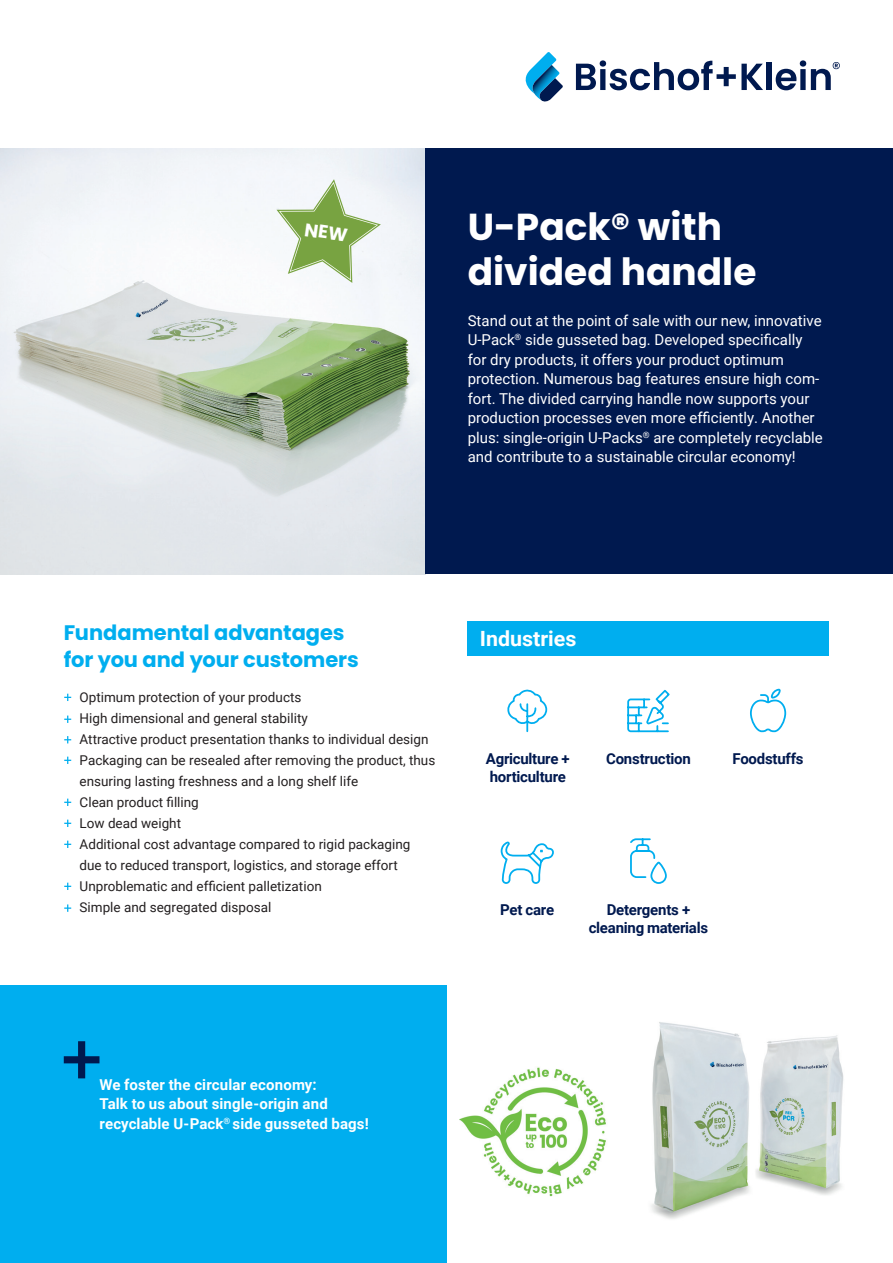
<style>
.page{position:relative;width:893px;height:1263px;background:#fff}
.page>*{position:absolute;margin:0;border:0;box-sizing:border-box;transform-origin:0 0}
.t1{font:700 37.5px/45px "Poppins";color:#fff}
.t2{font:700 21px/27px "Poppins";letter-spacing:-.005em;color:#00aeef}
.t3{font:700 21px "Roboto";color:#fff}
.t4{font:15px/19.5px "Roboto";color:#fff}
.t5{font:700 15px/19.5px "Roboto";letter-spacing:.01em;color:#fff}
.t6{font:700 15px/18px "Roboto";letter-spacing:-.015em;color:#00194f}
.t7{font:13.5px/21px "Roboto";color:#231f20}
</style>
<div class="page">
<img style="left:0;top:149px;width:425px;height:425px">
<img style="left:651px;top:1022px;width:193px;height:197px">
<div style="left:425px;top:149px;width:468px;height:425px;background:#00194f"></div>
<div style="left:0;top:986px;width:446px;height:277px;background:#00aeef"></div>
<div style="left:468px;top:621px;width:361px;height:35px;background:#00aeef"></div>
<svg style="left:576px;top:60px;width:187px;height:30px"></svg>
<div style="left:766px;top:62px;width:6px;height:28px;background:#00194f"></div>
<svg style="left:776px;top:60px;width:64px;height:30px"></svg>
<svg style="left:525px;top:52px;width:38px;height:50px"></svg>
<svg style="left:507px;top:690px;width:40px;height:42px"></svg>
<svg style="left:627px;top:690px;width:43px;height:42px"></svg>
<svg style="left:750px;top:689px;width:36px;height:43px"></svg>
<svg style="left:501px;top:841px;width:53px;height:43px"></svg>
<svg style="left:630px;top:838px;width:37px;height:46px"></svg>
<img style="left:460px;top:1067px;width:146px;height:129px">
<svg style="left:64px;top:1041px;width:35px;height:37px"></svg>
<svg style="left:64px;top:694px;width:7px;height:7px"></svg>
<svg style="left:64px;top:715px;width:7px;height:8px"></svg>
<svg style="left:64px;top:736px;width:7px;height:7px"></svg>
<svg style="left:64px;top:757px;width:7px;height:7px"></svg>
<svg style="left:64px;top:799px;width:7px;height:7px"></svg>
<svg style="left:64px;top:820px;width:7px;height:7px"></svg>
<svg style="left:64px;top:841px;width:7px;height:7px"></svg>
<svg style="left:64px;top:883px;width:7px;height:7px"></svg>
<svg style="left:64px;top:904px;width:7px;height:8px"></svg>
<svg style="left:276px;top:179px;width:105px;height:104px"></svg>
<h1 class="t1" style="left:468px;top:205px;width:290px">U-Pack® with divided handle</h1>
<p class="t4" style="left:468px;top:310px;width:357px">Stand out at the point of sale with our new, innovative U-Pack<sup>®</sup> side gusseted bag. Developed specifically for dry products, it offers your product optimum protection. Numerous bag features ensure high com&shy;fort. The divided carrying handle now supports your production processes even more efficiently. Another plus: single-origin U-Packs<sup>®</sup> are completely recyclable and contribute to a sustainable circular economy!</p>
<h2 class="t2" style="left:64px;top:619px;width:297px">Fundamental advantages for you and your customers</h2>
<h2 class="t3" style="left:480px;top:624px;width:98px">Industries</h2>
<p class="t7" style="left:80px;top:686px;width:357px">Optimum protection of your products<br>High dimensional and general stability<br>Attractive product presentation thanks to individual design Packaging can be resealed after removing the product, thus ensuring lasting freshness and a long shelf life<br>Clean product filling<br>Low dead weight<br>Additional cost advantage compared to rigid packaging due to reduced transport, logistics, and storage effort Unproblematic and efficient palletization<br>Simple and segregated disposal</p>
<p class="t6" style="left:486px;top:749px;width:85px">Agriculture + horticulture</p>
<p class="t6" style="left:606px;top:749px;width:86px">Construction</p>
<p class="t6" style="left:500px;top:900px;width:55px">Pet care</p>
<p class="t6" style="left:589px;top:900px;width:121px;text-align:center">Detergents + cleaning materials</p>
<p class="t6" style="left:732px;top:749px;width:73px">Foodstuffs</p>
<p class="t5" style="left:99px;top:1074px;width:271px">We foster the circular economy:<br>Talk to us about single-origin and recyclable U-Pack<sup>®</sup> side gusseted bags!</p>
</div>
